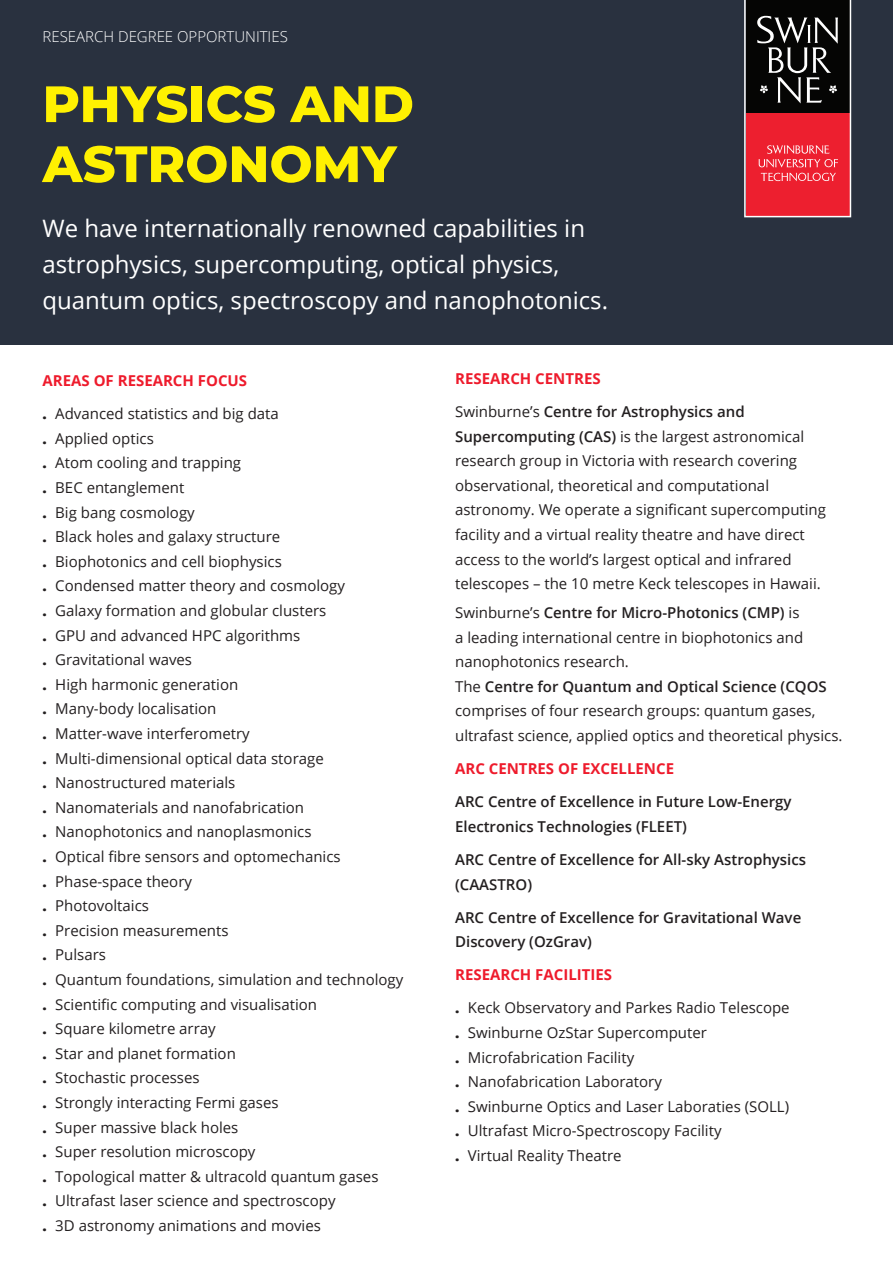
<style>
.page{position:relative;width:893px;height:1263px;background:#fff}
.page>*{position:absolute;margin:0;border:0;box-sizing:border-box;transform-origin:0 0}
.t1{font:800 51px/60px "Montserrat";color:#fff101}
.t2{font:24px/36px "Open Sans";color:#fff}
.t3{font:15px/24.6px "Open Sans";color:#231f20}
.t4{font:600 15px/24.6px "Open Sans";color:#231f20}
.t5{font:700 15px "Open Sans";color:#ee1b2c}
.t6{font:300 15px "Open Sans";color:#fff}
.s1{font-weight:800}
.s2{font-weight:600}
</style>
<div class="page">
<div style="left:0;top:0;width:893px;height:344px;background:#29313f"></div>
<svg style="left:744px;top:0;width:107px;height:217px;background:#872c33"></svg>
<p class="t6" style="left:43px;top:27px;width:247px">RESEARCH DEGREE OPPORTUNITIES</p>
<h1 class="t1" style="left:43px;top:71px;width:373px">PHYSICS AND<br>ASTRONOMY</h1>
<h2 class="t2" style="left:43px;top:209px;width:567px">We have internationally renowned capabilities in astrophysics, supercomputing, optical physics, quantum optics, spectroscopy and nanophotonics.</h2>
<p class="t5" style="left:43px;top:370px;width:206px">AREAS OF RESEARCH FOCUS</p>
<p class="t3" style="left:43px;top:401px;width:362px"><span class="s1">.</span> Advanced statistics and big data<br><span class="s1">.</span> Applied optics<br><span class="s1">.</span> Atom cooling and trapping<br><span class="s1">.</span> BEC entanglement<br><span class="s1">.</span> Big bang cosmology<br><span class="s1">.</span> Black holes and galaxy structure<br><span class="s1">.</span> Biophotonics and cell biophysics<br><span class="s1">.</span> Condensed matter theory and cosmology<br><span class="s1">.</span> Galaxy formation and globular clusters<br><span class="s1">.</span> GPU and advanced HPC algorithms<br><span class="s1">.</span> Gravitational waves<br><span class="s1">.</span> High harmonic generation<br><span class="s1">.</span> Many-body localisation<br><span class="s1">.</span> Matter-wave interferometry<br><span class="s1">.</span> Multi-dimensional optical data storage<br><span class="s1">.</span> Nanostructured materials<br><span class="s1">.</span> Nanomaterials and nanofabrication<br><span class="s1">.</span> Nanophotonics and nanoplasmonics<br><span class="s1">.</span> Optical fibre sensors and optomechanics<br><span class="s1">.</span> Phase-space theory<br><span class="s1">.</span> Photovoltaics<br><span class="s1">.</span> Precision measurements<br><span class="s1">.</span> Pulsars<br><span class="s1">.</span> Quantum foundations, simulation and technology <span class="s1">.</span> Scientific computing and visualisation<br><span class="s1">.</span> Square kilometre array<br><span class="s1">.</span> Star and planet formation<br><span class="s1">.</span> Stochastic processes<br><span class="s1">.</span> Strongly interacting Fermi gases<br><span class="s1">.</span> Super massive black holes<br><span class="s1">.</span> Super resolution microscopy<br><span class="s1">.</span> Topological matter &amp; ultracold quantum gases<br><span class="s1">.</span> Ultrafast laser science and spectroscopy<br><span class="s1">.</span> 3D astronomy animations and movies</p>
<p class="t5" style="left:455px;top:368px;width:147px">RESEARCH CENTRES</p>
<p class="t3" style="left:455px;top:399px;width:372px">Swinburne’s <span class="s2">Centre for Astrophysics and Supercomputing (CAS)</span> is the largest astronomical research group in Victoria with research covering observational, theoretical and computational astronomy. We operate a significant supercomputing facility and a virtual reality theatre and have direct access to the world’s largest optical and infrared telescopes – the 10 metre Keck telescopes in Hawaii.</p>
<p class="t3" style="left:455px;top:600px;width:389px">Swinburne’s <span class="s2">Centre for Micro-Photonics (CMP)</span> is<br>a leading international centre in biophotonics and nanophotonics research.<br>The <span class="s2">Centre for Quantum and Optical Science (CQOS </span>comprises of four research groups: quantum gases, ultrafast science, applied optics and theoretical physics.</p>
<p class="t5" style="left:455px;top:758px;width:220px">ARC CENTRES OF EXCELLENCE</p>
<p class="t4" style="left:455px;top:789px;width:338px">ARC Centre of Excellence in Future Low-Energy<br>Electronics Technologies (FLEET)</p>
<p class="t4" style="left:455px;top:847px;width:352px">ARC Centre of Excellence for All-sky Astrophysics (CAASTRO)</p>
<p class="t4" style="left:455px;top:904px;width:348px">ARC Centre of Excellence for Gravitational Wave<br>Discovery (OzGrav)</p>
<p class="t5" style="left:455px;top:964px;width:159px">RESEARCH FACILITIES</p>
<p class="t3" style="left:455px;top:995px;width:336px"><span class="s1">.</span> Keck Observatory and Parkes Radio Telescope <span class="s1">.</span> Swinburne OzStar Supercomputer<br><span class="s1">.</span> Microfabrication Facility<br><span class="s1">.</span> Nanofabrication Laboratory<br><span class="s1">.</span> Swinburne Optics and Laser Laboraties (SOLL) <span class="s1">.</span> Ultrafast Micro-Spectroscopy Facility<br><span class="s1">.</span> Virtual Reality Theatre</p>
</div>
